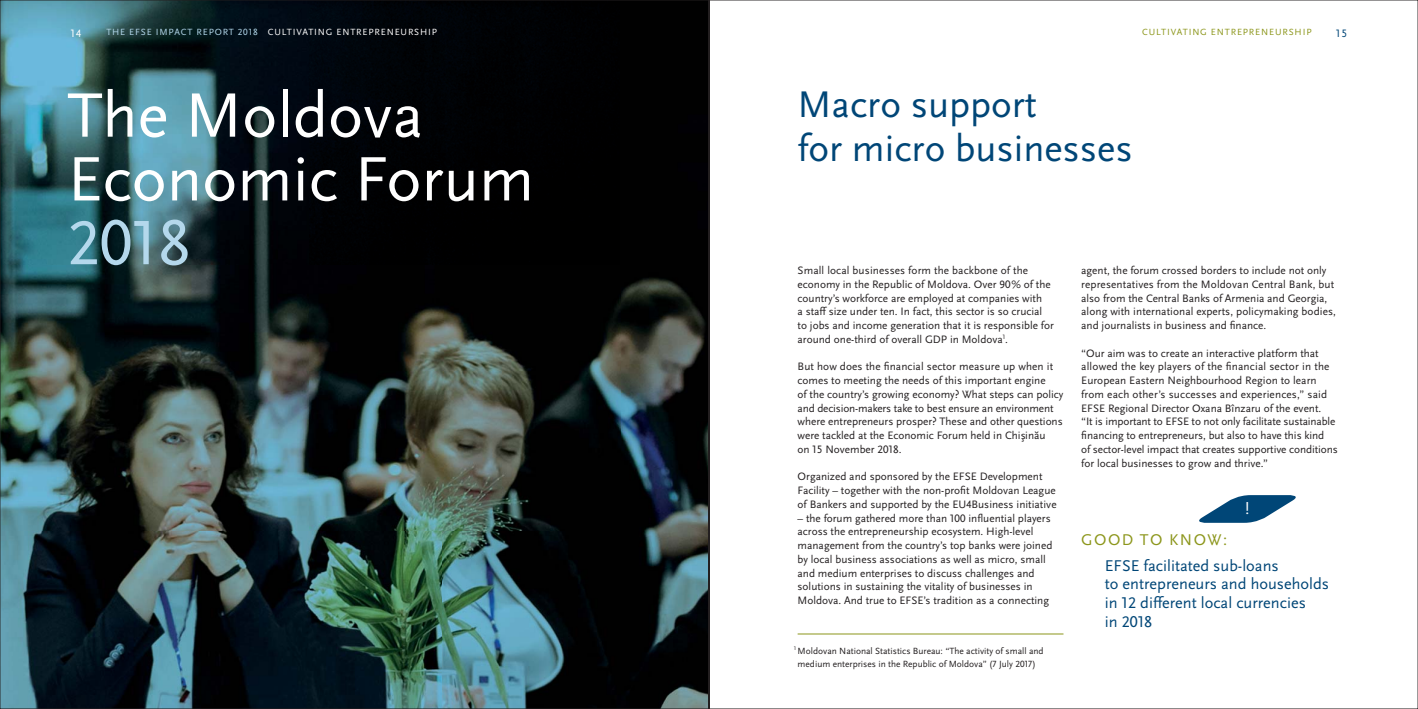
<style>
.page{position:relative;width:1418px;height:709px;background:#fff}
.page>*{position:absolute;margin:0;border:0;box-sizing:border-box;transform-origin:0 0}
.t1{font:65.5px/63.8px "Scala Sans OT";color:#fff}
.t2{font:65.5px "Scala Sans OT";color:#b4d8ec}
.t3{font:38.75px/43.8px "Scala Sans OT";color:#004677}
.t4{font:16.25px/18.8px "Scala Sans OT";color:#004677}
.t5{font:16.25px "Scala Sans OT";letter-spacing:.09em;color:#8c961b}
.t6{font:16.25px "Scala Sans OT";color:#fff}
.t7{font:11.25px/13.8px "Scala Sans OT";color:#231f20}
.t8{font:11.25px "Scala Sans OT";color:#fff}
.t9{font:11.25px "Scala Sans OT";color:#004677}
.t10{font:9.38px/13.1px "Scala Sans OT";color:#231f20;text-align:center}
.t11{font:9.38px "Scala Sans OT";letter-spacing:.09em;color:#fff}
.t12{font:9.38px "Scala Sans OT";letter-spacing:.09em;color:#8c961b}
.s1{color:#b4d8ec}
</style>
<div class="page">
<img style="left:0;top:0;width:709px;height:709px">
<svg style="left:709px;top:0;width:708px;height:709px"></svg>
<p class="t8" style="left:71px;top:27px;width:12px">14</p>
<p class="t11" style="left:106px;top:27px;width:332px"><span class="s1">THE EFSE IMPACT REPORT 2018</span> CULTIVATING ENTREPRENEURSHIP</p>
<p class="t12" style="left:1142px;top:27px;width:171px">CULTIVATING ENTREPRENEURSHIP</p>
<p class="t9" style="left:1336px;top:27px;width:12px">15</p>
<h1 class="t1" style="left:67px;top:86px;width:468px">The Moldova<br>Economic Forum</h1>
<h1 class="t2" style="left:67px;top:210px;width:125px">2018</h1>
<h2 class="t3" style="left:797px;top:84px;width:337px">Macro support<br>for micro businesses</h2>
<p class="t7" style="left:797px;top:264px;width:258px">Small local businesses form the backbone of the economy in the Republic of Moldova. Over 90% of the country’s workforce are employed at companies with<br>a staff size under ten. In fact, this sector is so crucial to jobs and income generation that it is responsible for around one-third of overall GDP in Moldova<sup>1</sup>.</p>
<p class="t7" style="left:797px;top:360px;width:267px">But how does the financial sector measure up when it comes to meeting the needs of this important engine<br>of the country’s growing economy? What steps can policy and decision-makers take to best ensure an environment where entrepreneurs prosper? These and other questions were tackled at the Economic Forum held in Chişinău<br>on 15 November 2018.</p>
<p class="t7" style="left:797px;top:470px;width:260px">Organized and sponsored by the EFSE Development<br>Facility – together with the non-profit Moldovan League of Bankers and supported by the EU4Business initiative</p>
<p class="t7" style="left:797px;top:511px;width:256px">– the forum gathered more than 100 influential players across the entrepreneurship ecosystem. High-level management from the country’s top banks were joined by local business associations as well as micro, small and medium enterprises to discuss challenges and solutions in sustaining the vitality of businesses in Moldova. And true to EFSE’s tradition as a connecting</p>
<p class="t10" style="left:794px;top:644px;width:251px"><sup>1</sup> Moldovan National Statistics Bureau: “The activity of small and medium enterprises in the Republic of Moldova” (7 July 2017)</p>
<p class="t7" style="left:1081px;top:264px;width:256px">agent, the forum crossed borders to include not only representatives from the Moldovan Central Bank, but also from the Central Banks of Armenia and Georgia, along with international experts, policymaking bodies, and journalists in business and finance.</p>
<p class="t7" style="left:1081px;top:346px;width:258px">“Our aim was to create an interactive platform that allowed the key players of the financial sector in the European Eastern Neighbourhood Region to learn from each other’s successes and experiences,” said EFSE Regional Director Oxana Bînzaru of the event.<br>“It is important to EFSE to not only facilitate sustainable financing to entrepreneurs, but also to have this kind<br>of sector-level impact that creates supportive conditions for local businesses to grow and thrive.”</p>
<h3 class="t5" style="left:1081px;top:532px;width:147px">GOOD TO KNOW:</h3>
<h3 class="t6" style="left:1245px;top:500px;width:6px">!</h3>
<h3 class="t4" style="left:1104px;top:556px;width:226px">EFSE facilitated sub-loans<br>to entrepreneurs and households in 12 different local currencies<br>in 2018</h3>
</div>
